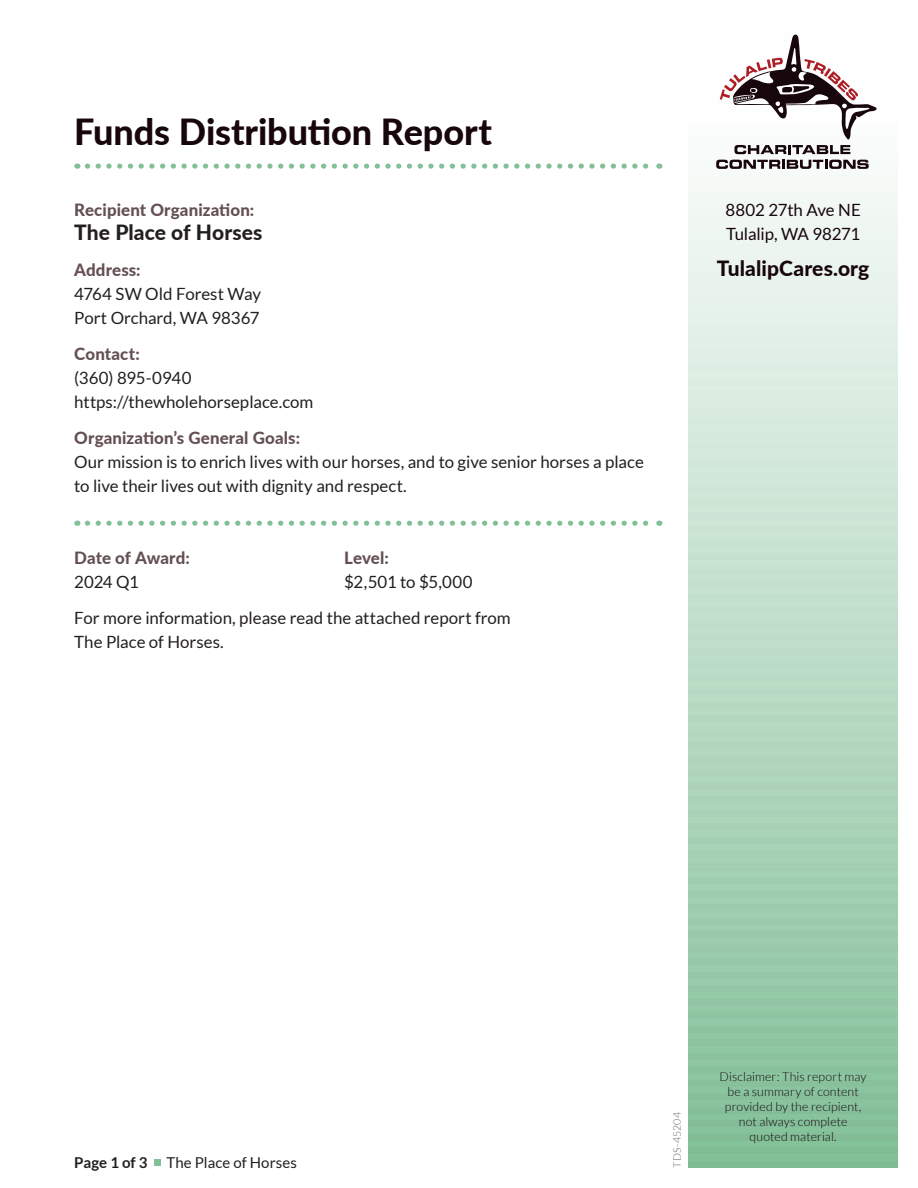
<style>
.page{position:relative;width:918px;height:1188px;background:#fff}
.page>*{position:absolute;margin:0;border:0;box-sizing:border-box;transform-origin:0 0}
.t1{font:800 36px "Lato";letter-spacing:-.005em;color:#17070d}
.t2{font:800 21px "Lato";letter-spacing:.005em;color:#17070d}
.ORGANIZATION_NAME{font:800 21px "Lato";letter-spacing:.005em;color:#231f20}
.BODY{font:16.8px/24px "Lato";color:#231f20}
.SUBHEAD{font:800 16.8px "Lato";letter-spacing:.005em;color:#645052}
.t3{font:16.8px/24px "Lato";letter-spacing:-.01em;color:#17070d}
.t4{font:15px "Lato";letter-spacing:.005em;color:#231f20}
.t5{font:700 15px "Lato";color:#231f20}
.t6{font:300 12.3px/14.9px "Lato";letter-spacing:.01em;color:#17070d;text-align:center}
.t7{font:300 10.5px "Lato";letter-spacing:.025em;color:#636366}
</style>
<div class="page">
<svg style="left:688px;top:159px;width:210px;height:1002px;background:#bcddc8"></svg>
<div style="left:688px;top:122px;width:210px;height:6px;background:#fbfdfc"></div>
<div style="left:688px;top:135px;width:210px;height:7px;background:#fafcfb"></div>
<div style="left:688px;top:148px;width:210px;height:7px;background:#f8fbf9"></div>
<div style="left:688px;top:162px;width:210px;height:7px;background:#f7fbf8"></div>
<div style="left:688px;top:176px;width:210px;height:6px;background:#f5f9f6"></div>
<div style="left:688px;top:189px;width:210px;height:7px;background:#f3f9f5"></div>
<div style="left:688px;top:202px;width:210px;height:7px;background:#f2f8f4"></div>
<div style="left:688px;top:216px;width:210px;height:7px;background:#f0f7f3"></div>
<div style="left:688px;top:230px;width:210px;height:6px;background:#eef6f1"></div>
<div style="left:688px;top:243px;width:210px;height:7px;background:#edf5f0"></div>
<div style="left:688px;top:256px;width:210px;height:7px;background:#ebf4ee"></div>
<div style="left:688px;top:270px;width:210px;height:7px;background:#eaf4ed"></div>
<div style="left:688px;top:284px;width:210px;height:6px;background:#e8f3eb"></div>
<div style="left:688px;top:297px;width:210px;height:7px;background:#e6f2ea"></div>
<div style="left:688px;top:310px;width:210px;height:7px;background:#e5f1e9"></div>
<div style="left:688px;top:324px;width:210px;height:7px;background:#e3f0e8"></div>
<div style="left:688px;top:338px;width:210px;height:6px;background:#e1efe6"></div>
<div style="left:688px;top:351px;width:210px;height:7px;background:#e0eee5"></div>
<div style="left:688px;top:364px;width:210px;height:7px;background:#deede3"></div>
<div style="left:688px;top:378px;width:210px;height:7px;background:#ddede2"></div>
<div style="left:688px;top:392px;width:210px;height:6px;background:#dbece0"></div>
<div style="left:688px;top:405px;width:210px;height:7px;background:#d9ebdf"></div>
<div style="left:688px;top:418px;width:210px;height:7px;background:#d8eade"></div>
<div style="left:688px;top:432px;width:210px;height:7px;background:#d6e9dd"></div>
<div style="left:688px;top:446px;width:210px;height:6px;background:#d4e8db"></div>
<div style="left:688px;top:459px;width:210px;height:7px;background:#d2e7da"></div>
<div style="left:688px;top:472px;width:210px;height:7px;background:#d1e7d8"></div>
<div style="left:688px;top:486px;width:210px;height:7px;background:#cfe6d7"></div>
<div style="left:688px;top:500px;width:210px;height:6px;background:#cde5d5"></div>
<div style="left:688px;top:513px;width:210px;height:7px;background:#cce4d4"></div>
<div style="left:688px;top:526px;width:210px;height:7px;background:#cae3d3"></div>
<div style="left:688px;top:540px;width:210px;height:7px;background:#c9e2d2"></div>
<div style="left:688px;top:554px;width:210px;height:6px;background:#c7e1d0"></div>
<div style="left:688px;top:567px;width:210px;height:7px;background:#c5e0cf"></div>
<div style="left:688px;top:580px;width:210px;height:7px;background:#c4e0cd"></div>
<div style="left:688px;top:594px;width:210px;height:7px;background:#c2dfcc"></div>
<div style="left:688px;top:608px;width:210px;height:6px;background:#c0deca"></div>
<div style="left:688px;top:621px;width:210px;height:7px;background:#bfddc9"></div>
<div style="left:688px;top:634px;width:210px;height:7px;background:#bedcc8"></div>
<div style="left:688px;top:648px;width:210px;height:7px;background:#bcdcc7"></div>
<div style="left:688px;top:662px;width:210px;height:6px;background:#badbc5"></div>
<div style="left:688px;top:675px;width:210px;height:7px;background:#b9dac4"></div>
<div style="left:688px;top:688px;width:210px;height:7px;background:#b7d9c3"></div>
<div style="left:688px;top:702px;width:210px;height:7px;background:#b6d8c2"></div>
<div style="left:688px;top:716px;width:210px;height:6px;background:#b4d7c0"></div>
<div style="left:688px;top:729px;width:210px;height:7px;background:#b2d6bf"></div>
<div style="left:688px;top:742px;width:210px;height:7px;background:#b1d5bd"></div>
<div style="left:688px;top:756px;width:210px;height:7px;background:#afd5bc"></div>
<div style="left:688px;top:770px;width:210px;height:6px;background:#aed4bb"></div>
<div style="left:688px;top:783px;width:210px;height:7px;background:#acd3b9"></div>
<div style="left:688px;top:796px;width:210px;height:7px;background:#aad2b8"></div>
<div style="left:688px;top:810px;width:210px;height:7px;background:#a9d1b7"></div>
<div style="left:688px;top:824px;width:210px;height:6px;background:#a7d0b5"></div>
<div style="left:688px;top:837px;width:210px;height:7px;background:#a5cfb4"></div>
<div style="left:688px;top:850px;width:210px;height:7px;background:#a3cfb2"></div>
<div style="left:688px;top:864px;width:210px;height:7px;background:#a2ceb1"></div>
<div style="left:688px;top:878px;width:210px;height:6px;background:#a0cdb0"></div>
<div style="left:688px;top:891px;width:210px;height:7px;background:#9eccae"></div>
<div style="left:688px;top:904px;width:210px;height:7px;background:#9dcbad"></div>
<div style="left:688px;top:918px;width:210px;height:7px;background:#9bcaab"></div>
<div style="left:688px;top:932px;width:210px;height:6px;background:#9ac9aa"></div>
<div style="left:688px;top:945px;width:210px;height:7px;background:#98c8a9"></div>
<div style="left:688px;top:958px;width:210px;height:7px;background:#96c8a7"></div>
<div style="left:688px;top:972px;width:210px;height:7px;background:#95c7a6"></div>
<div style="left:688px;top:986px;width:210px;height:6px;background:#93c6a5"></div>
<div style="left:688px;top:999px;width:210px;height:7px;background:#91c5a3"></div>
<div style="left:688px;top:1012px;width:210px;height:7px;background:#90c4a2"></div>
<div style="left:688px;top:1026px;width:210px;height:7px;background:#8ec3a0"></div>
<div style="left:688px;top:1040px;width:210px;height:6px;background:#8dc39f"></div>
<div style="left:688px;top:1053px;width:210px;height:7px;background:#8bc19e"></div>
<div style="left:688px;top:1066px;width:210px;height:7px;background:#89c19c"></div>
<div style="left:688px;top:1080px;width:210px;height:7px;background:#88c09b"></div>
<div style="left:688px;top:1094px;width:210px;height:6px;background:#86bf9a"></div>
<div style="left:688px;top:1107px;width:210px;height:7px;background:#84be98"></div>
<div style="left:688px;top:1120px;width:210px;height:7px;background:#83bd97"></div>
<div style="left:688px;top:1134px;width:210px;height:7px;background:#81bc95"></div>
<div style="left:688px;top:1148px;width:210px;height:6px;background:#80bc94"></div>
<div style="left:688px;top:1161px;width:210px;height:7px;background:#7ebb93"></div>
<svg style="left:719px;top:34px;width:158px;height:120px"></svg>
<svg style="left:716px;top:160px;width:153px;height:9px"></svg>
<svg style="left:87px;top:164px;width:573px;height:5px"></svg>
<svg style="left:87px;top:521px;width:573px;height:5px"></svg>
<div style="left:154px;top:1159px;width:6px;height:7px;background:#82c198"></div>
<p class="t1" style="left:74px;top:105px;width:419px">Funds Distribution Report</p>
<p class="SUBHEAD" style="left:74px;top:197px;width:182px">Recipient Organization:</p>
<p class="ORGANIZATION_NAME" style="left:74px;top:217px;width:190px">The Place of Horses</p>
<p class="SUBHEAD" style="left:74px;top:257px;width:68px">Address:</p>
<p class="BODY" style="left:74px;top:282px;width:188px">4764 SW Old Forest Way</p>
<p class="BODY" style="left:74px;top:306px;width:187px">Port Orchard, WA 98367</p>
<p class="SUBHEAD" style="left:74px;top:341px;width:67px">Contact:</p>
<p class="BODY" style="left:74px;top:366px;width:241px">(360) 895-0940 https://thewholehorseplace.com</p>
<p class="SUBHEAD" style="left:74px;top:425px;width:227px">Organization’s General Goals:</p>
<p class="BODY" style="left:74px;top:450px;width:571px">Our mission is to enrich lives with our horses, and to give senior horses a place to live their lives out with dignity and respect.</p>
<p class="SUBHEAD" style="left:74px;top:545px;width:117px">Date of Award:</p>
<p class="SUBHEAD" style="left:344px;top:545px;width:46px">Level:</p>
<p class="BODY" style="left:74px;top:570px;width:66px">2024 Q1</p>
<p class="BODY" style="left:344px;top:570px;width:130px">$2,501 to $5,000</p>
<p class="BODY" style="left:74px;top:606px;width:438px">For more information, please read the attached report from<br>The Place of Horses.</p>
<p class="t3" style="left:725px;top:198px;width:137px">8802 27th Ave NE<br>Tulalip, WA 98271</p>
<p class="t2" style="left:717px;top:253px;width:154px">TulalipCares.org</p>
<p class="t5" style="left:74px;top:1154px;width:75px">Page 1 of 3</p>
<p class="t4" style="left:166px;top:1154px;width:132px">The Place of Horses</p>
<p class="t7" style="left:672px;top:1168px;width:57px;rotate:-90deg">TDS-45204</p>
<p class="t6" style="left:720px;top:1070px;width:149px">Disclaimer: This report may be a summary of content provided by the recipient, not always complete quoted material.</p>
</div>
